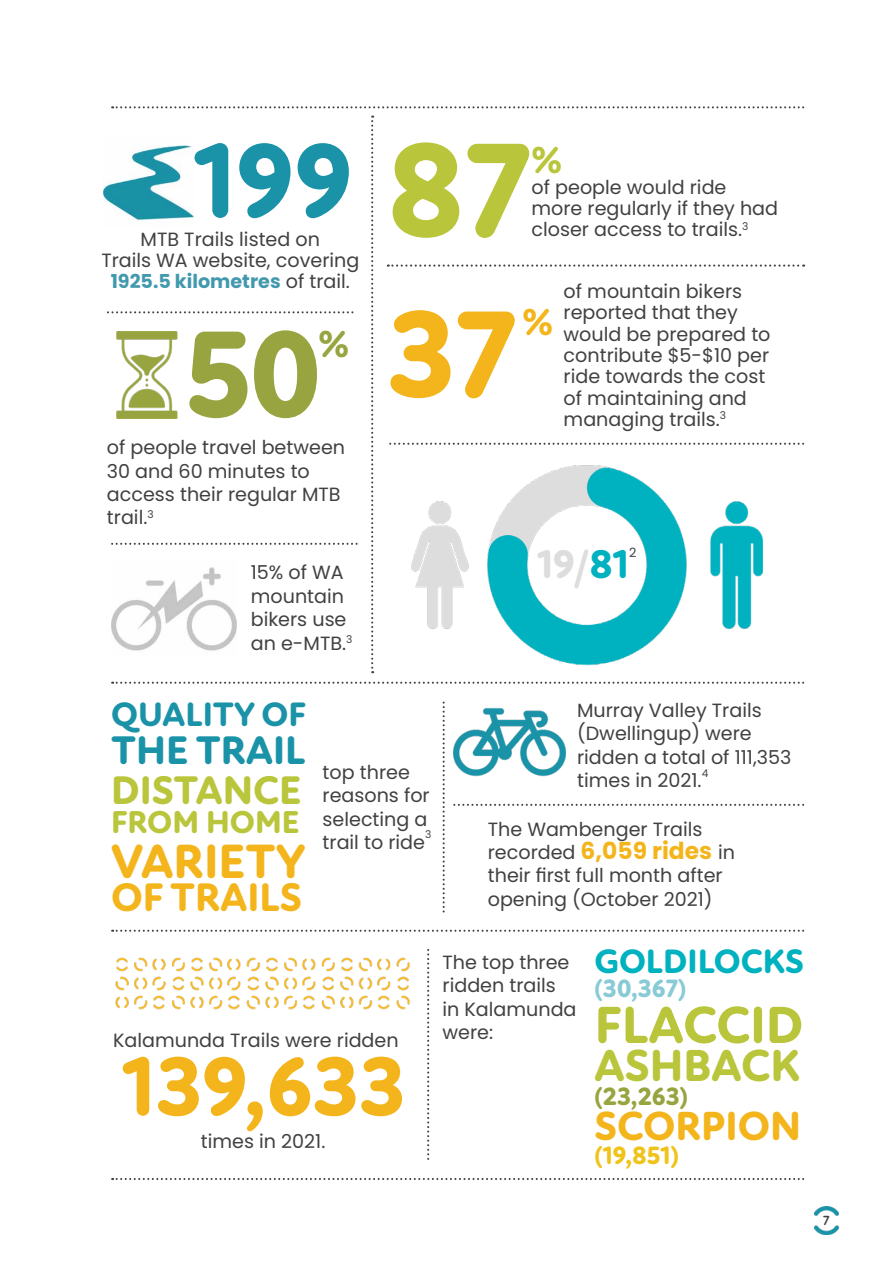
<style>
.page{position:relative;width:893px;height:1263px;background:#fff}
.page>*{position:absolute;margin:0;border:0;box-sizing:border-box;transform-origin:0 0}
.t1{font:800 136.05px "Atten Round New";color:#b9c53a}
.t2{font:800 125.4px "Atten Round New";color:#f3b51b}
.t3{font:800 125.4px "Atten Round New";color:#98a440}
.t4{font:800 107.85px "Atten Round New";color:#1a92a7}
.t5{font:800 85.05px "Atten Round New";color:#f3b51b}
.t6{font:800 53.1px "Atten Round New";color:#b9c53a}
.t7{font:800 49.05px "Atten Round New";color:#f3b51b}
.t8{font:800 45.75px "Atten Round New";color:#b9c53a}
.t9{font:800 41.4px "Atten Round New";color:#f3b51b}
.t10{font:800 40.8px "Atten Round New";color:#ddd}
.t11{font:800 40.65px "Atten Round New";color:#1a92a7}
.t12{font:800 40.65px "Atten Round New";color:#b9c53a}
.t13{font:800 40.65px "Atten Round New";color:#f3b51b}
.t14{font:800 38.25px "Atten Round New";color:#b9c53a}
.t15{font:800 38.25px "Atten Round New";color:#f3b51b}
.t16{font:800 38.25px "Atten Round New";color:#98a440}
.t17{font:800 34.5px "Atten Round New";color:#00b1c0}
.t18{font:800 34.5px "Atten Round New";color:#1a92a7}
.t19{font:800 32.25px "Atten Round New";color:#b9c53a}
.t20{font:800 25.5px "Atten Round New";color:#88cad5}
.t21{font:800 25.5px "Atten Round New";color:#98a440}
.t22{font:800 25.5px "Atten Round New";color:#f0c319}
.t23{font:19.2px/23.4px "Poppins";color:#414042}
.t24{font:700 13.5px "Atten Round New";color:#414042}
.t25{font:12.75px "Poppins";color:#414042}
.t26{font:10.65px "Poppins";color:#414042}
.s1{font-weight:700;color:#4299ae}
.s2{color:#00b1c0}
.s3{font-weight:700;font-size:23.4px;color:#f3b51b}
</style>
<div class="page">
<img style="left:814px;top:1206px;width:24px;height:28px">
<svg style="left:112px;top:682px;width:692px;height:2px"></svg>
<svg style="left:112px;top:930px;width:692px;height:2px"></svg>
<svg style="left:112px;top:106px;width:692px;height:2px"></svg>
<svg style="left:388px;top:264px;width:416px;height:3px"></svg>
<svg style="left:443px;top:703px;width:2px;height:209px"></svg>
<svg style="left:371px;top:116px;width:2px;height:557px"></svg>
<svg style="left:390px;top:443px;width:414px;height:2px"></svg>
<img style="left:411px;top:465px;width:351px;height:201px">
<svg style="left:112px;top:543px;width:246px;height:2px"></svg>
<img style="left:111px;top:567px;width:125px;height:84px">
<img style="left:453px;top:707px;width:113px;height:70px">
<svg style="left:454px;top:804px;width:350px;height:2px"></svg>
<svg style="left:112px;top:1178px;width:692px;height:2px"></svg>
<svg style="left:427px;top:950px;width:2px;height:210px"></svg>
<img style="left:115px;top:957px;width:295px;height:53px">
<svg style="left:108px;top:311px;width:245px;height:2px"></svg>
<img style="left:116px;top:332px;width:62px;height:87px">
<img style="left:103px;top:145px;width:91px;height:78px">
<h3 class="t4" style="left:194px;top:117px;width:161px">199</h3>
<p class="t23" style="left:101px;top:250px;width:260px;line-height:21.3px;text-align:center">Trails WA website, covering<br><span class="s1">1925.5 kilometres</span> of trail.</p>
<p class="t23" style="left:141px;top:228px;width:181px">MTB Trails listed on</p>
<h2 class="t3" style="left:185px;top:300px;width:139px">50</h2>
<h3 class="t16" style="left:319px;top:322px;width:32px">%</h3>
<p class="t23" style="left:107px;top:436px;width:240px">of people travel between<br>30 and 60 minutes to access their regular MTB trail.<sup>3</sup></p>
<p class="t23" style="left:251px;top:561px;width:103px">15% of WA mountain bikers use an e-MTB.<sup>3</sup></p>
<h1 class="t1" style="left:387px;top:109px;width:146px">87</h1>
<h3 class="t14" style="left:532px;top:137px;width:32px">%</h3>
<p class="t23" style="left:532px;top:177px;width:248px;line-height:21.3px">of people would ride more regularly if they had closer access to trails.<sup>3</sup></p>
<h2 class="t2" style="left:387px;top:280px;width:131px">37</h2>
<h3 class="t15" style="left:523px;top:299px;width:32px">%</h3>
<p class="t23" style="left:564px;top:281px;width:208px;line-height:21.3px">of mountain bikers reported that they would be prepared to contribute $5-$10 per ride towards the cost of maintaining and managing trails.</p>
<p class="t26" style="left:720px;top:409px;width:8px">3</p>
<h3 class="t10" style="left:537px;top:539px;width:94px">19/<span class="s2">81</span></h3>
<p class="t25" style="left:629px;top:545px;width:9px">2</p>
<h3 class="t18" style="left:111px;top:694px;width:197px">QUALITY OF</h3>
<h3 class="t11" style="left:111px;top:726px;width:196px">THE TRAIL</h3>
<h3 class="t12" style="left:111px;top:766px;width:192px">DISTANCE</h3>
<h3 class="t19" style="left:111px;top:803px;width:190px">FROM HOME</h3>
<h3 class="t7" style="left:111px;top:832px;width:196px">VARIETY</h3>
<h3 class="t13" style="left:111px;top:873px;width:192px">OF TRAILS</h3>
<p class="t23" style="left:323px;top:760px;width:109px">top three reasons for selecting a trail to ride</p>
<p class="t26" style="left:425px;top:828px;width:8px">3</p>
<p class="t23" style="left:577px;top:699px;width:216px">Murray Valley Trails (Dwellingup) were ridden a total of 111,353 times in 2021.</p>
<p class="t26" style="left:702px;top:767px;width:8px">4</p>
<p class="t23" style="left:488px;top:817px;width:249px">The Wambenger Trails recorded <span class="s3">6,059 rides</span> in their first full month after opening (October 2021)</p>
<p class="t23" style="left:113px;top:1028px;width:287px">Kalamunda Trails were ridden</p>
<h3 class="t5" style="left:122px;top:1036px;width:285px">139,633</h3>
<p class="t23" style="left:201px;top:1129px;width:126px">times in 2021.</p>
<p class="t23" style="left:443px;top:951px;width:135px">The top three ridden trails in Kalamunda were:</p>
<h3 class="t17" style="left:595px;top:941px;width:211px">GOLDILOCKS</h3>
<h3 class="t20" style="left:595px;top:973px;width:93px">(30,367)</h3>
<h3 class="t6" style="left:595px;top:993px;width:210px">FLACCID</h3>
<h3 class="t8" style="left:595px;top:1038px;width:207px">ASHBACK</h3>
<h3 class="t21" style="left:595px;top:1081px;width:95px">(23,263)</h3>
<h3 class="t9" style="left:595px;top:1102px;width:208px">SCORPION</h3>
<h3 class="t22" style="left:595px;top:1140px;width:86px">(19,851)</h3>
<p class="t24" style="left:823px;top:1212px;width:8px">7</p>
</div>
